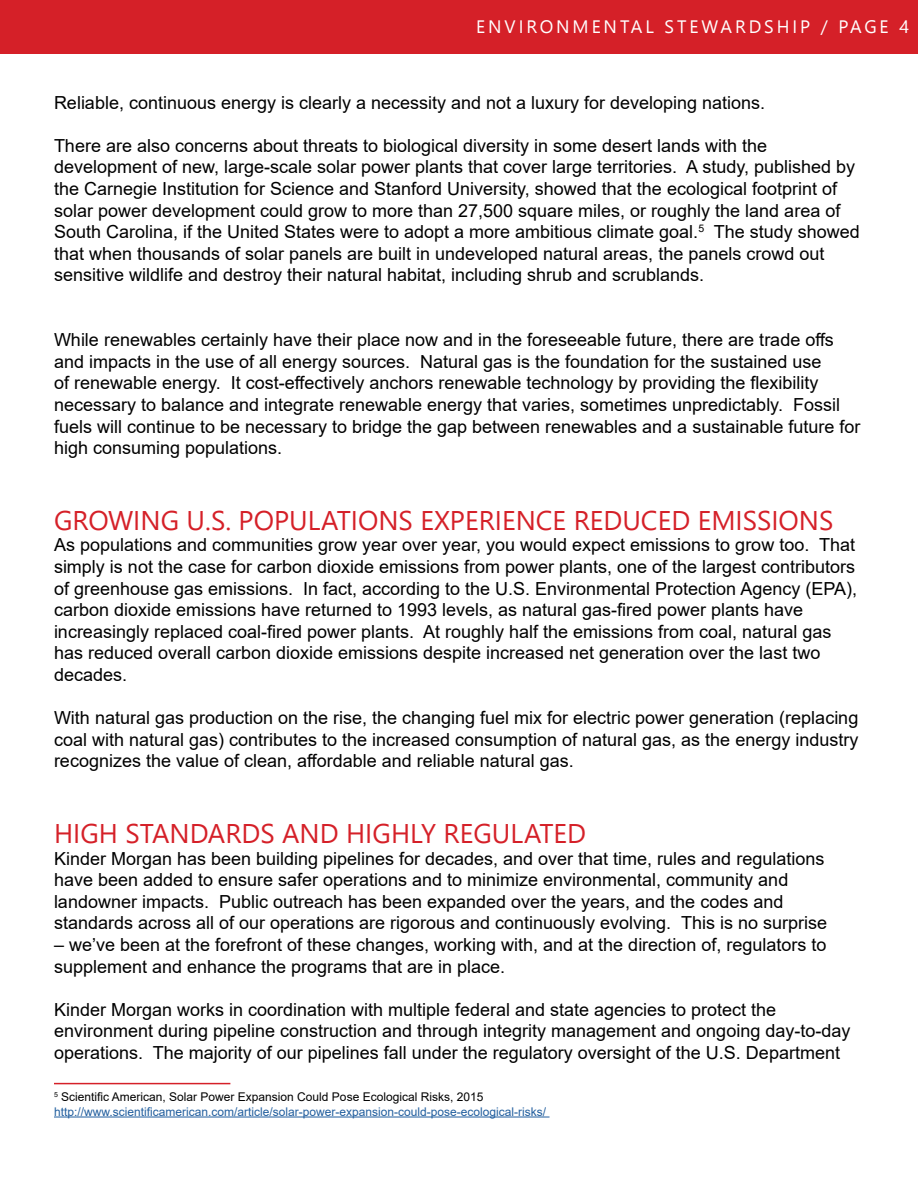
<style>
.page{position:relative;width:918px;height:1188px;background:#fff}
.page>*{position:absolute;margin:0;border:0;box-sizing:border-box;transform-origin:0 0}
.t1{font:27px "Segoe UI";color:#d52028}
.t2{font:18px/21.6px "Arial";color:#000}
.t3{font:18px "Segoe UI Historic";letter-spacing:.16em;color:#fff}
.t4{font:12px/14.4px "Arial";color:#215e9e}
.s1{color:#000}
</style>
<div class="page">
<div style="left:0;top:0;width:918px;height:54px;background:#d52028"></div>
<hr style="left:54px;top:1083px;width:176px;height:1px;background:#d52028">
<hr style="left:54px;top:1117px;width:496px;height:1px;background:#215e9e">
<p class="t3" style="left:476px;top:16px;width:434px">ENVIRONMENTAL STEWARDSHIP / PAGE 4</p>
<p class="t2" style="left:54px;top:91px;width:713px">Reliable, continuous energy is clearly a necessity and not a luxury for developing nations.</p>
<p class="t2" style="left:54px;top:134px;width:807px">There are also concerns about threats to biological diversity in some desert lands with the development of new, large-scale solar power plants that cover large territories. A study, published by the Carnegie Institution for Science and Stanford University, showed that the ecological footprint of solar power development could grow to more than 27,500 square miles, or roughly the land area of South Carolina, if the United States were to adopt a more ambitious climate goal.<sup>5</sup> The study showed that when thousands of solar panels are built in undeveloped natural areas, the panels crowd out sensitive wildlife and destroy their natural habitat, including shrub and scrublands.</p>
<p class="t2" style="left:54px;top:329px;width:808px">While renewables certainly have their place now and in the foreseeable future, there are trade offs and impacts in the use of all energy sources. Natural gas is the foundation for the sustained use<br>of renewable energy. It cost-effectively anchors renewable technology by providing the flexibility necessary to balance and integrate renewable energy that varies, sometimes unpredictably. Fossil fuels will continue to be necessary to bridge the gap between renewables and a sustainable future for high consuming populations.</p>
<h1 class="t1" style="left:54px;top:495px;width:781px">GROWING U.S. POPULATIONS EXPERIENCE REDUCED EMISSIONS</h1>
<p class="t2" style="left:54px;top:534px;width:805px">As populations and communities grow year over year, you would expect emissions to grow too. That simply is not the case for carbon dioxide emissions from power plants, one of the largest contributors of greenhouse gas emissions. In fact, according to the U.S. Environmental Protection Agency (EPA), carbon dioxide emissions have returned to 1993 levels, as natural gas-fired power plants have increasingly replaced coal-fired power plants. At roughly half the emissions from coal, natural gas has reduced overall carbon dioxide emissions despite increased net generation over the last two decades.</p>
<p class="t2" style="left:54px;top:707px;width:806px;text-align:justify">With natural gas production on the rise, the changing fuel mix for electric power generation (replacing coal with natural gas) contributes to the increased consumption of natural gas, as the energy industry recognizes the value of clean, affordable and reliable natural gas.</p>
<h1 class="t1" style="left:54px;top:808px;width:534px">HIGH STANDARDS AND HIGHLY REGULATED</h1>
<p class="t2" style="left:54px;top:847px;width:775px">Kinder Morgan has been building pipelines for decades, and over that time, rules and regulations have been added to ensure safer operations and to minimize environmental, community and landowner impacts. Public outreach has been expanded over the years, and the codes and standards across all of our operations are rigorous and continuously evolving. This is no surprise</p>
<p class="t2" style="left:54px;top:934px;width:774px">– we’ve been at the forefront of these changes, working with, and at the direction of, regulators to supplement and enhance the programs that are in place.</p>
<p class="t2" style="left:54px;top:998px;width:798px">Kinder Morgan works in coordination with multiple federal and state agencies to protect the environment during pipeline construction and through integrity management and ongoing day-to-day operations. The majority of our pipelines fall under the regulatory oversight of the U.S. Department</p>
<p class="t4" style="left:54px;top:1090px;width:494px"><sup>5</sup> <span class="s1">Scientific American, Solar Power Expansion Could Pose Ecological Risks, 2015 </span>http://www.scientificamerican.com/article/solar-power-expansion-could-pose-ecological-risks/</p>
</div>
